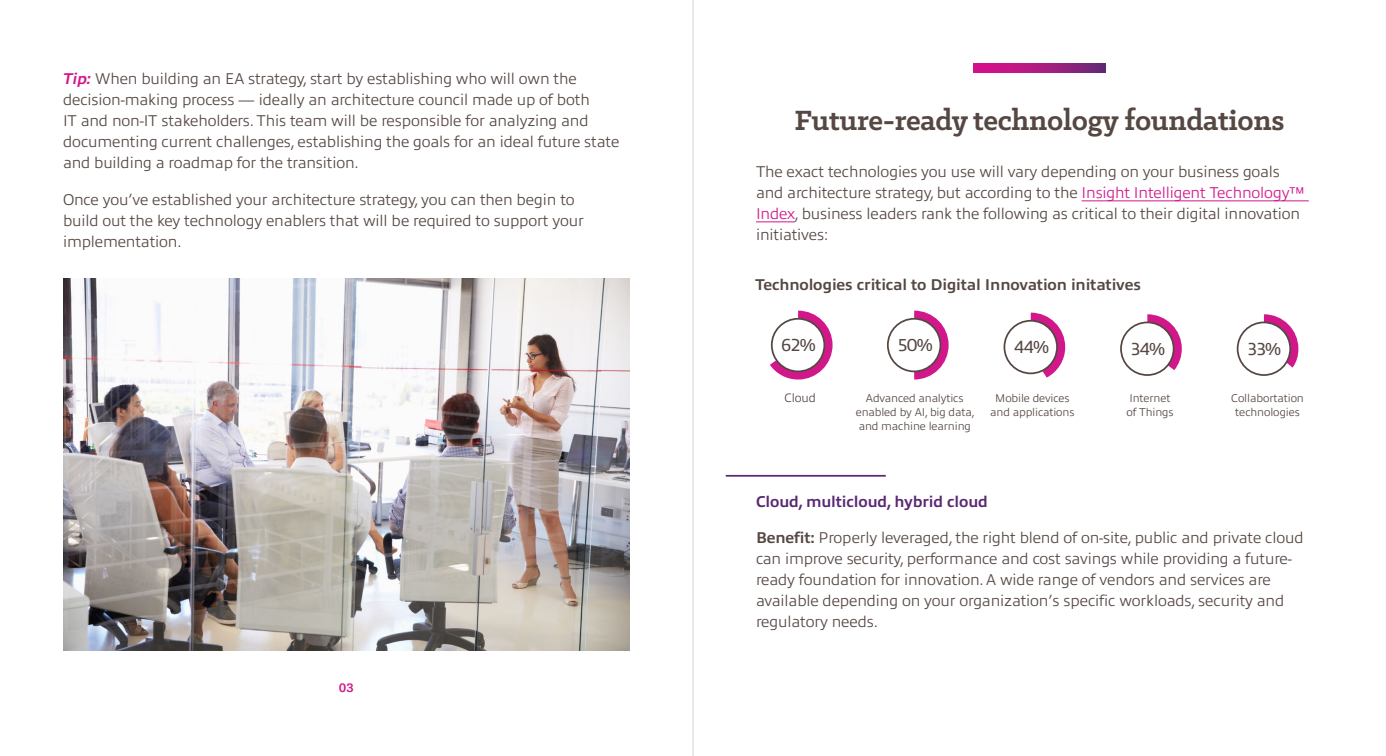
<style>
.page{position:relative;width:1386px;height:756px;background:#fff}
.page>*{position:absolute;margin:0;border:0;box-sizing:border-box;transform-origin:0 0}
.t1{font:700 31.5px "Klinic Slab";letter-spacing:-.01em;color:#554742}
.t2{font:17.5px "Allumi Pro";letter-spacing:-.01em;color:#554742}
.t3{font:300 15.75px/21px "Allumi Pro";letter-spacing:-.01em;color:#554742}
.t4{font:700 15.75px "Allumi Pro";letter-spacing:-.01em;color:#554742}
.t5{font:700 15.75px "Allumi Pro";letter-spacing:-.01em;color:#592973}
.t6{font:700 14px "Klinic Slab";color:#d2178b}
.t7{font:300 12.25px "Allumi Pro";letter-spacing:-.01em;color:#554742}
.t8{font:300 11.38px/14px "Allumi Pro";letter-spacing:-.01em;color:#554742;text-align:center}
.s1{font-weight:700;font-style:italic;color:#d2178b}
.s2{color:#d2178b}
.s3{font-weight:700}
</style>
<div class="page">
<hr style="left:692px;top:0;width:2px;height:756px;background:#eae6e4">
<img style="left:63px;top:279px;width:567px;height:371px">
<svg style="left:974px;top:63px;width:131px;height:9px"></svg>
<hr style="left:1082px;top:200px;width:227px;height:1px;background:#d2178b">
<hr style="left:756px;top:221px;width:39px;height:1px;background:#d2178b">
<hr style="left:726px;top:475px;width:160px;height:2px;background:#592973">
<svg style="left:770px;top:311px;width:63px;height:69px"></svg>
<div style="left:772px;top:319px;width:52px;height:52px;background:#fff;border-radius:50%"></div>
<div style="left:771px;top:318px;width:54px;height:54px;border:2px solid #554742;border-radius:50%"></div>
<svg style="left:914px;top:311px;width:35px;height:69px"></svg>
<div style="left:888px;top:319px;width:52px;height:52px;background:#fff;border-radius:50%"></div>
<div style="left:887px;top:318px;width:54px;height:54px;border:2px solid #554742;border-radius:50%"></div>
<svg style="left:1031px;top:313px;width:34px;height:65px"></svg>
<div style="left:1004px;top:321px;width:53px;height:52px;background:#fff;border-radius:50%"></div>
<div style="left:1004px;top:320px;width:54px;height:54px;border:2px solid #554742;border-radius:50%"></div>
<svg style="left:1147px;top:314px;width:35px;height:56px"></svg>
<div style="left:1121px;top:322px;width:53px;height:53px;background:#fff;border-radius:50%"></div>
<div style="left:1120px;top:322px;width:55px;height:54px;border:2px solid #554742;border-radius:50%"></div>
<svg style="left:1264px;top:314px;width:34px;height:54px"></svg>
<div style="left:1238px;top:322px;width:52px;height:53px;background:#fff;border-radius:50%"></div>
<div style="left:1237px;top:322px;width:54px;height:54px;border:2px solid #554742;border-radius:50%"></div>
<p class="t3" style="left:63px;top:67px;width:558px"><span class="s1">Tip:</span> When building an EA strategy, start by establishing who will own the decision-making process — ideally an architecture council made up of both<br>IT and non-IT stakeholders. This team will be responsible for analyzing and documenting current challenges, establishing the goals for an ideal future state and building a roadmap for the transition.</p>
<p class="t3" style="left:63px;top:187px;width:522px">Once you’ve established your architecture strategy, you can then begin to build out the key technology enablers that will be required to support your implementation.</p>
<p class="t6" style="left:339px;top:678px;width:16px">03</p>
<h1 class="t1" style="left:795px;top:100px;width:491px">Future-ready technology foundations</h1>
<p class="t3" style="left:756px;top:160px;width:550px">The exact technologies you use will vary depending on your business goals and architecture strategy, but according to the <span class="s2">Insight Intelligent Technology™ Index</span>, business leaders rank the following as critical to their digital innovation initiatives:</p>
<p class="t4" style="left:755px;top:273px;width:387px">Technologies critical to Digital Innovation initatives</p>
<p class="t2" style="left:782px;top:333px;width:35px">62%</p>
<p class="t2" style="left:898px;top:333px;width:36px">50%</p>
<p class="t2" style="left:1014px;top:335px;width:36px">44%</p>
<p class="t2" style="left:1131px;top:336px;width:35px">34%</p>
<p class="t2" style="left:1247px;top:336px;width:35px">33%</p>
<p class="t8" style="left:990px;top:390px;width:86px">Mobile devices and applications</p>
<p class="t8" style="left:1126px;top:390px;width:49px;text-align:left">Internet of Things</p>
<p class="t8" style="left:1231px;top:390px;width:74px">Collabortation technologies</p>
<p class="t8" style="left:856px;top:390px;width:120px">Advanced analytics enabled by AI, big data, and machine learning</p>
<p class="t7" style="left:784px;top:389px;width:33px">Cloud</p>
<p class="t5" style="left:756px;top:490px;width:234px">Cloud, multicloud, hybrid cloud</p>
<p class="t3" style="left:756px;top:526px;width:549px"><span class="s3">Benefit:</span> Properly leveraged, the right blend of on-site, public and private cloud can improve security, performance and cost savings while providing a future&shy;ready foundation for innovation. A wide range of vendors and services are available depending on your organization’s specific workloads, security and regulatory needs.</p>
</div>
